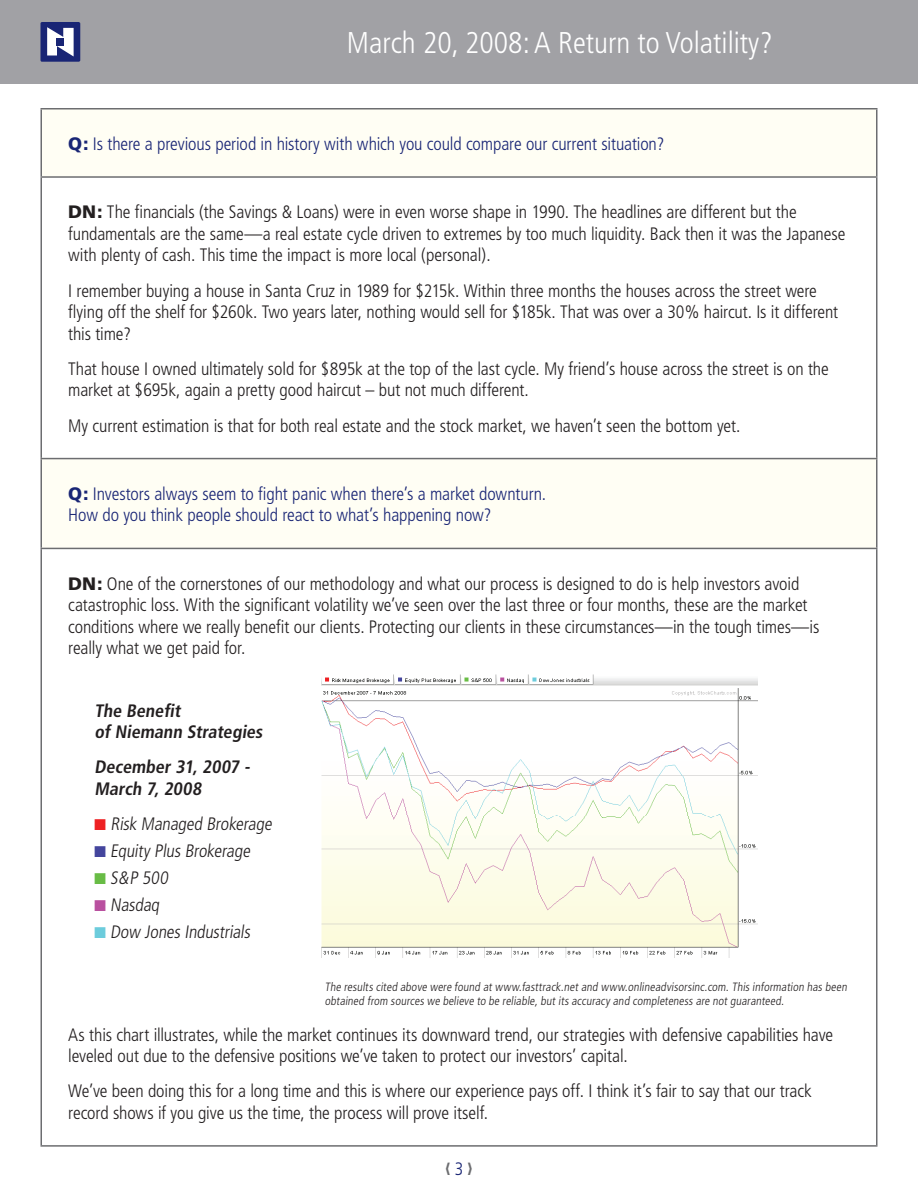
<style>
.page{position:relative;width:918px;height:1188px;background:#fff}
.page>*{position:absolute;margin:0;border:0;box-sizing:border-box;transform-origin:0 0}
.t1{font:300 condensed 30px "Frutiger";color:#fff}
.t2{font:300 condensed 18px/21.6px "Frutiger";letter-spacing:-.005em;color:#231f20}
.t3{font:300 condensed 18px/21.6px "Frutiger";letter-spacing:-.005em;color:#192575}
.t4{font:700 condensed 18px/21.6px "Frutiger";color:#231f20}
.t5{font:300 condensed 12px/14.4px "Frutiger";color:#231f20}
.s1{font-weight:900;font-stretch:normal}
</style>
<div class="page">
<div style="left:0;top:0;width:918px;height:84px;background:#a1a1a5"></div>
<svg style="left:40px;top:22px;width:40px;height:40px;background:#6a72a5"></svg>
<div style="left:57px;top:38px;width:7px;height:7px;background:#192575"></div>
<svg style="left:42px;top:110px;width:834px;height:438px"></svg>
<hr style="left:40px;top:108px;width:838px;height:2px;background:#6c6d70">
<hr style="left:40px;top:110px;width:2px;height:66px;background:#6c6d70">
<hr style="left:876px;top:110px;width:2px;height:66px;background:#6c6d70">
<hr style="left:40px;top:176px;width:838px;height:2px;background:#6c6d70">
<hr style="left:40px;top:178px;width:2px;height:280px;background:#6c6d70">
<hr style="left:876px;top:178px;width:2px;height:280px;background:#6c6d70">
<hr style="left:40px;top:458px;width:838px;height:1px;background:#6c6d70">
<hr style="left:40px;top:459px;width:2px;height:89px;background:#6c6d70">
<hr style="left:876px;top:459px;width:2px;height:89px;background:#6c6d70">
<hr style="left:40px;top:548px;width:838px;height:1px;background:#6c6d70">
<hr style="left:40px;top:549px;width:2px;height:596px;background:#6c6d70">
<hr style="left:876px;top:549px;width:2px;height:596px;background:#6c6d70">
<hr style="left:40px;top:1145px;width:838px;height:2px;background:#6c6d70">
<img style="left:321px;top:674px;width:436px;height:284px">
<h1 class="t1" style="left:347px;top:26px;width:427px">March 20, 2008: A Return to Volatility?</h1>
<p class="t3" style="left:68px;top:133px;width:598px"><span class="s1">Q:</span> Is there a previous period in history with which you could compare our current situation?</p>
<p class="t2" style="left:68px;top:202px;width:779px"><span class="s1">DN:</span> The financials (the Savings &amp; Loans) were in even worse shape in 1990. The headlines are different but the fundamentals are the same—a real estate cycle driven to extremes by too much liquidity. Back then it was the Japanese with plenty of cash. This time the impact is more local (personal).</p>
<p class="t2" style="left:68px;top:280px;width:771px">I remember buying a house in Santa Cruz in 1989 for $215k. Within three months the houses across the street were flying off the shelf for $260k. Two years later, nothing would sell for $185k. That was over a 30% haircut. Is it different this time?</p>
<p class="t2" style="left:68px;top:358px;width:762px">That house I owned ultimately sold for $895k at the top of the last cycle. My friend’s house across the street is on the market at $695k, again a pretty good haircut – but not much different.</p>
<p class="t2" style="left:68px;top:415px;width:674px">My current estimation is that for both real estate and the stock market, we haven’t seen the bottom yet.</p>
<p class="t3" style="left:68px;top:483px;width:479px"><span class="s1">Q:</span> Investors always seem to fight panic when there’s a market downturn.<br>How do you think people should react to what’s happening now?</p>
<p class="t2" style="left:68px;top:573px;width:753px"><span class="s1">DN:</span> One of the cornerstones of our methodology and what our process is designed to do is help investors avoid catastrophic loss. With the significant volatility we’ve seen over the last three or four months, these are the market conditions where we really benefit our clients. Protecting our clients in these circumstances—in the tough times—is really what we get paid for.</p>
<p class="t4" style="left:94px;top:700px;width:173px">The Benefit<br>of Niemann Strategies</p>
<p class="t4" style="left:94px;top:756px;width:160px">December 31, 2007 -<br>March 7, 2008</p>
<p class="t2" style="left:111px;top:813px;width:166px">Risk Managed Brokerage</p>
<p class="t2" style="left:110px;top:840px;width:144px">Equity Plus Brokerage</p>
<p class="t2" style="left:110px;top:867px;width:62px">S&amp;P 500</p>
<p class="t2" style="left:110px;top:894px;width:53px">Nasdaq</p>
<p class="t2" style="left:110px;top:921px;width:144px">Dow Jones Industrials</p>
<p class="t5" style="left:325px;top:980px;width:526px">The results cited above were found at www.fasttrack.net and www.onlineadvisorsinc.com. This information has been obtained from sources we believe to be reliable, but its accuracy and completeness are not guaranteed.</p>
<p class="t2" style="left:68px;top:1024px;width:766px">As this chart illustrates, while the market continues its downward trend, our strategies with defensive capabilities have leveled out due to the defensive positions we’ve taken to protect our investors’ capital.</p>
<p class="t2" style="left:68px;top:1081px;width:745px">We’ve been doing this for a long time and this is where our experience pays off. I think it’s fair to say that our track record shows if you give us the time, the process will prove itself.</p>
<p class="t3" style="left:455px;top:1158px;width:10px">3</p>
</div>
